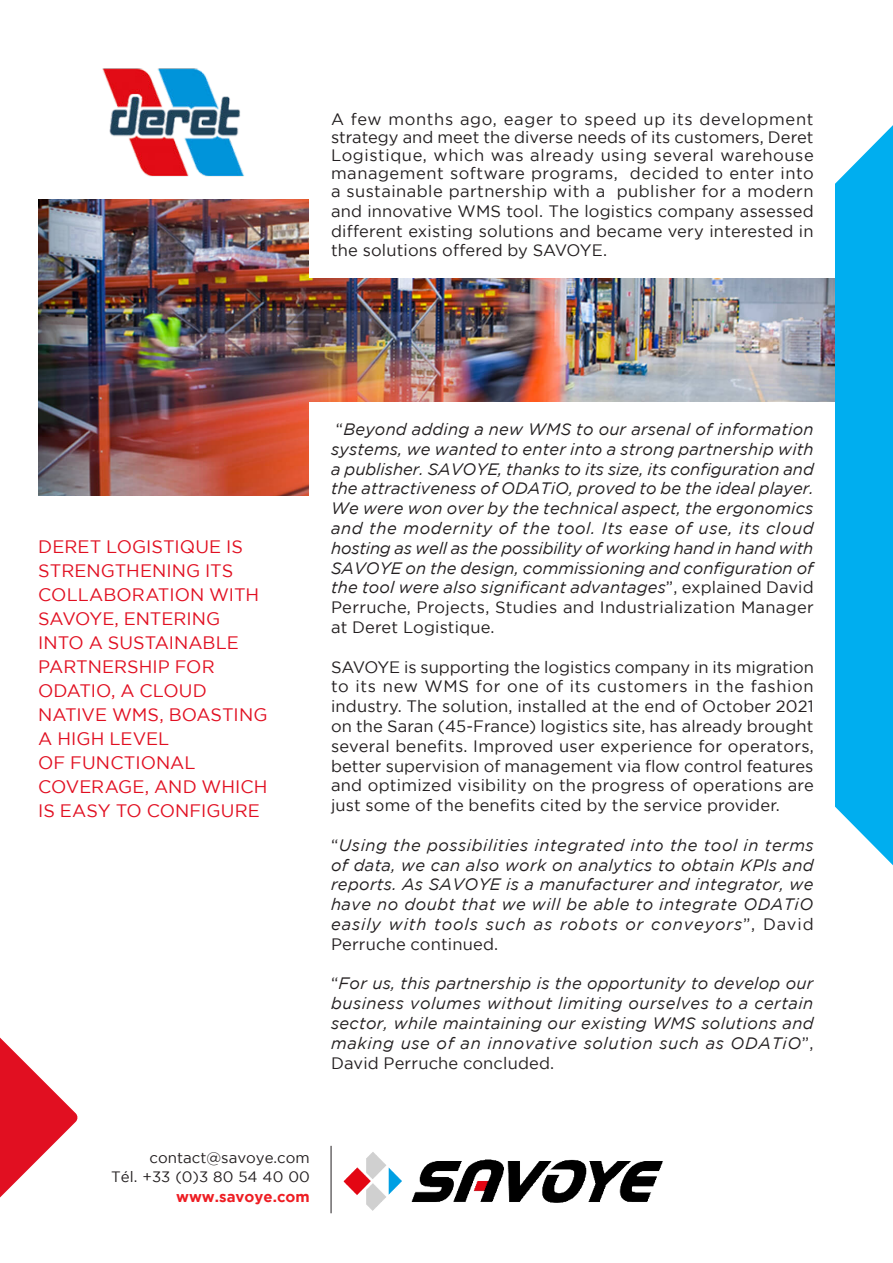
<style>
.page{position:relative;width:893px;height:1263px;background:#fff}
.page>*{position:absolute;margin:0;border:0;box-sizing:border-box;transform-origin:0 0}
.t1{font:18px/24px "Gotham";color:#e10f21}
.t2{font:italic 16.5px/19.8px "Gotham";letter-spacing:.04em;color:#231f20;text-align:justify}
.t3{font:16.5px/19.8px "Gotham";letter-spacing:.01em;color:#231f20;text-align:justify}
.t4{font:15px/19.5px "Gotham";color:#231f20;text-align:right}
.t5{font:700 15px "Gotham";color:#ee1d23}
.s1{font-style:normal}
</style>
<div class="page">
<svg style="left:835px;top:125px;width:58px;height:740px;fill:#00aeef"></svg>
<img style="left:38px;top:199px;width:797px;height:296px">
<div style="left:310px;top:0;width:525px;height:278px;background:#fff"></div>
<div style="left:310px;top:402px;width:525px;height:752px;background:#fff"></div>
<svg style="left:0;top:1037px;width:78px;height:161px"></svg>
<hr style="left:331px;top:1146px;width:1px;height:67px;background:#231f20">
<img style="left:102px;top:68px;width:142px;height:109px">
<img style="left:343px;top:1152px;width:320px;height:59px">
<p class="t3" style="left:331px;top:111px;width:484px;line-height:18px">A few months ago, eager to speed up its development strategy and meet the diverse needs of its customers, Deret Logistique, which was already using several warehouse management software programs, decided to enter into a sustainable partnership with a publisher for a modern</p>
<p class="t3" style="left:331px;top:202px;width:484px">and innovative WMS tool. The logistics company assessed different existing solutions and became very interested in the solutions offered by SAVOYE.</p>
<p class="t1" style="left:38px;top:536px;width:231px">DERET LOGISTIQUE IS<br>STRENGTHENING ITS<br>COLLABORATION WITH<br>SAVOYE, ENTERING<br>INTO A SUSTAINABLE<br>PARTNERSHIP FOR<br>ODATIO, A CLOUD<br>NATIVE WMS, BOASTING<br>A HIGH LEVEL<br>OF FUNCTIONAL<br>COVERAGE, AND WHICH<br>IS EASY TO CONFIGURE</p>
<p class="t2" style="left:331px;top:420px;width:484px"><span class="s1">“</span>Beyond adding a new WMS to our arsenal of information systems, we wanted to enter into a strong partnership with a publisher. SAVOYE, thanks to its size, its configuration and the attractiveness of ODATiO, proved to be the ideal player.<br>We were won over by the technical aspect, the ergonomics and the modernity of the tool. Its ease of use, its cloud hosting as well as the possibility of working hand in hand with SAVOYE on the design, commissioning and configuration of the tool were also significant advantages<span class="s1">”, explained David Perruche, Projects, Studies and Industrialization Manager at Deret Logistique.</span></p>
<p class="t3" style="left:331px;top:658px;width:484px">SAVOYE is supporting the logistics company in its migration to its new WMS for one of its customers in the fashion industry. The solution, installed at the end of October 2021 on the Saran (45-France) logistics site, has already brought several benefits. Improved user experience for operators, better supervision of management via flow control features and optimized visibility on the progress of operations are just some of the benefits cited by the service provider.</p>
<p class="t2" style="left:331px;top:836px;width:484px"><span class="s1">“</span>Using the possibilities integrated into the tool in terms of data, we can also work on analytics to obtain KPIs and reports. As SAVOYE is a manufacturer and integrator, we have no doubt that we will be able to integrate ODATiO easily with tools such as robots or conveyors<span class="s1">”, David Perruche continued.</span></p>
<p class="t2" style="left:331px;top:975px;width:484px"><span class="s1">“</span>For us, this partnership is the opportunity to develop our business volumes without limiting ourselves to a certain sector, while maintaining our existing WMS solutions and making use of an innovative solution such as ODATiO<span class="s1">”, David Perruche concluded.</span></p>
<p class="t4" style="left:111px;top:1148px;width:200px">contact@savoye.com<br>Tél. +33 (0)3 80 54 40 00</p>
<p class="t5" style="left:176px;top:1191px;width:135px">www.savoye.com</p>
</div>
